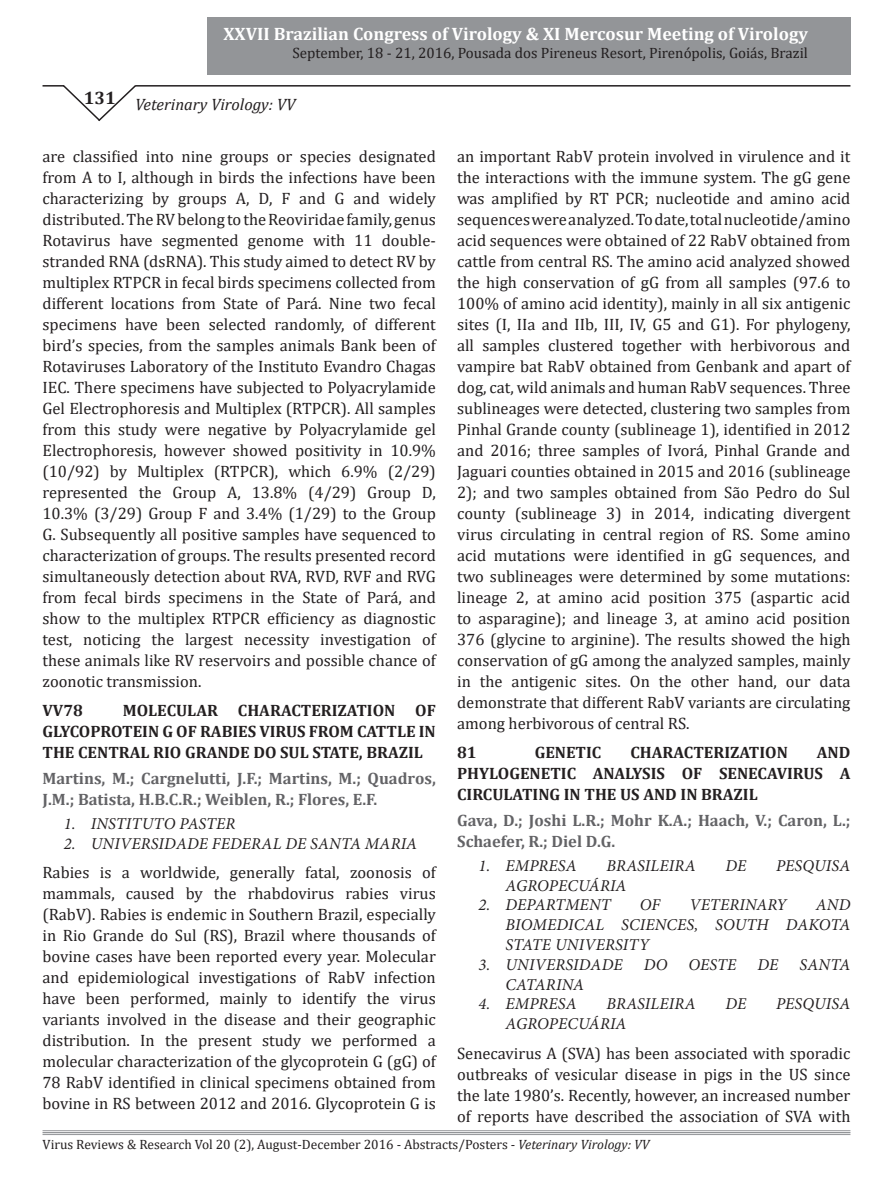
<style>
.page{position:relative;width:893px;height:1191px;background:#fff}
.page>*{position:absolute;margin:0;border:0;box-sizing:border-box;transform-origin:0 0}
.t1{font:700 18px "Cambria";color:#fff}
.t2{font:700 18px "Cambria";color:#231f20}
.Corpo{font:16.5px/21px "Cambria";color:#231f20;text-align:justify}
.t3{font:italic 16.5px/19.8px "Minion Pro";letter-spacing:.01em;color:#231f20;text-align:justify}
.Título{font:700 16.5px/21px "Cambria";color:#231f20;text-align:justify}
.Autores{font:700 16.5px/21px "Cambria";color:#636366}
.t4{font:italic 16.5px "Cambria";color:#231f20}
.t5{font:15px "Cambria";color:#231f20}
.t6{font:13.5px "Cambria";color:#231f20}
.s1{font-style:italic}
</style>
<div class="page">
<div style="left:207px;top:17px;width:643px;height:58px;background:#939598"></div>
<hr style="left:135px;top:85px;width:715px;height:2px;background:#231f20">
<hr style="left:43px;top:85px;width:21px;height:2px;background:#231f20">
<svg style="left:61px;top:85px;width:77px;height:37px"></svg>
<hr style="left:43px;top:1130px;width:807px;height:1px;background:#939598">
<hr style="left:43px;top:1132px;width:807px;height:1px;background:#939598">
<hr style="left:43px;top:1134px;width:807px;height:1px;background:#939598">
<p class="t2" style="left:84px;top:86px;width:33px">131</p>
<p class="t1" style="left:223px;top:21px;width:586px">XXVII Brazilian Congress of Virology &amp; XI Mercosur Meeting of Virology</p>
<p class="t5" style="left:292px;top:44px;width:517px">September, 18 - 21, 2016, Pousada dos Pireneus Resort, Pirenópolis, Goiás, Brazil</p>
<p class="t4" style="left:135px;top:93px;width:162px">Veterinary Virology: VV</p>
<p class="Corpo" style="left:43px;top:145px;width:395px">are classified into nine groups or species designated from A to I, although in birds the infections have been characterizing by groups A, D, F and G and widely distributed. The RV belong to the Reoviridae family, genus Rotavirus have segmented genome with 11 double&shy;stranded RNA (dsRNA). This study aimed to detect RV by multiplex RTPCR in fecal birds specimens collected from different locations from State of Pará. Nine two fecal specimens have been selected randomly, of different bird’s species, from the samples animals Bank been of Rotaviruses Laboratory of the Instituto Evandro Chagas IEC. There specimens have subjected to Polyacrylamide Gel Electrophoresis and Multiplex (RTPCR). All samples from this study were negative by Polyacrylamide gel Electrophoresis, however showed positivity in 10.9% (10/92) by Multiplex (RTPCR), which 6.9% (2/29) represented the Group A, 13.8% (4/29) Group D, 10.3% (3/29) Group F and 3.4% (1/29) to the Group G. Subsequently all positive samples have sequenced to characterization of groups. The results presented record simultaneously detection about RVA, RVD, RVF and RVG from fecal birds specimens in the State of Pará, and show to the multiplex RTPCR efficiency as diagnostic test, noticing the largest necessity investigation of these animals like RV reservoirs and possible chance of zoonotic transmission.</p>
<p class="Título" style="left:43px;top:699px;width:42px">VV78</p>
<p class="Título" style="left:43px;top:699px;width:395px;text-indent:80px">MOLECULAR CHARACTERIZATION OF GLYCOPROTEIN G OF RABIES VIRUS FROM CATTLE IN THE CENTRAL RIO GRANDE DO SUL STATE, BRAZIL</p>
<p class="Autores" style="left:43px;top:767px;width:395px">Martins, M.; Cargnelutti, J.F.; Martins, M.; Quadros,<br>J.M.; Batista, H.B.C.R.; Weiblen, R.; Flores, E.F.</p>
<p class="t3" style="left:64px;top:813px;width:173px">1. INSTITUTO PASTER</p>
<p class="t3" style="left:64px;top:833px;width:355px">2. UNIVERSIDADE FEDERAL DE SANTA MARIA</p>
<p class="Corpo" style="left:43px;top:862px;width:395px">Rabies is a worldwide, generally fatal, zoonosis of mammals, caused by the rhabdovirus rabies virus (RabV). Rabies is endemic in Southern Brazil, especially in Rio Grande do Sul (RS), Brazil where thousands of bovine cases have been reported every year. Molecular and epidemiological investigations of RabV infection have been performed, mainly to identify the virus variants involved in the disease and their geographic distribution. In the present study we performed a molecular characterization of the glycoprotein G (gG) of 78 RabV identified in clinical specimens obtained from bovine in RS between 2012 and 2016. Glycoprotein G is</p>
<p class="Corpo" style="left:457px;top:145px;width:395px">an important RabV protein involved in virulence and it the interactions with the immune system. The gG gene was amplified by RT PCR; nucleotide and amino acid sequences were analyzed. To date, total nucleotide/amino acid sequences were obtained of 22 RabV obtained from cattle from central RS. The amino acid analyzed showed the high conservation of gG from all samples (97.6 to 100% of amino acid identity), mainly in all six antigenic sites (I, IIa and IIb, III, IV, G5 and G1). For phylogeny, all samples clustered together with herbivorous and vampire bat RabV obtained from Genbank and apart of dog, cat, wild animals and human RabV sequences. Three sublineages were detected, clustering two samples from Pinhal Grande county (sublineage 1), identified in 2012 and 2016; three samples of Ivorá, Pinhal Grande and Jaguari counties obtained in 2015 and 2016 (sublineage 2); and two samples obtained from São Pedro do Sul county (sublineage 3) in 2014, indicating divergent virus circulating in central region of RS. Some amino acid mutations were identified in gG sequences, and two sublineages were determined by some mutations: lineage 2, at amino acid position 375 (aspartic acid to asparagine); and lineage 3, at amino acid position 376 (glycine to arginine). The results showed the high conservation of gG among the analyzed samples, mainly in the antigenic sites. On the other hand, our data demonstrate that different RabV variants are circulating among herbivorous of central RS.</p>
<p class="Título" style="left:457px;top:741px;width:21px">81</p>
<p class="Título" style="left:535px;top:741px;width:68px">GENETIC</p>
<p class="Título" style="left:630px;top:741px;width:159px">CHARACTERIZATION</p>
<p class="Título" style="left:457px;top:741px;width:395px;text-indent:360px">AND PHYLOGENETIC ANALYSIS OF SENECAVIRUS A CIRCULATING IN THE US AND IN BRAZIL</p>
<p class="Autores" style="left:457px;top:809px;width:395px">Gava, D.; Joshi L.R.; Mohr K.A.; Haach, V.; Caron, L.;<br>Schaefer, R.; Diel D.G.</p>
<p class="t3" style="left:478px;top:855px;width:100px">1. EMPRESA</p>
<p class="t3" style="left:606px;top:855px;width:91px">BRASILEIRA</p>
<p class="t3" style="left:725px;top:855px;width:22px">DE</p>
<p class="t3" style="left:776px;top:855px;width:76px">PESQUISA</p>
<p class="t3" style="left:505px;top:875px;width:122px">AGROPECUÁRIA</p>
<p class="t3" style="left:478px;top:895px;width:134px">2. DEPARTMENT</p>
<p class="t3" style="left:640px;top:895px;width:22px">OF</p>
<p class="t3" style="left:689px;top:895px;width:99px">VETERINARY</p>
<p class="t3" style="left:505px;top:895px;width:346px;text-indent:310px">AND BIOMEDICAL SCIENCES, SOUTH DAKOTA STATE UNIVERSITY</p>
<p class="t3" style="left:478px;top:954px;width:146px">3. UNIVERSIDADE</p>
<p class="t3" style="left:644px;top:954px;width:25px">DO</p>
<p class="t3" style="left:689px;top:954px;width:49px">OESTE</p>
<p class="t3" style="left:758px;top:954px;width:22px">DE</p>
<p class="t3" style="left:799px;top:954px;width:52px">SANTA</p>
<p class="t3" style="left:505px;top:974px;width:80px">CATARINA</p>
<p class="t3" style="left:478px;top:994px;width:100px">4. EMPRESA</p>
<p class="t3" style="left:606px;top:994px;width:91px">BRASILEIRA</p>
<p class="t3" style="left:725px;top:994px;width:22px">DE</p>
<p class="t3" style="left:776px;top:994px;width:76px">PESQUISA</p>
<p class="t3" style="left:505px;top:1014px;width:122px">AGROPECUÁRIA</p>
<p class="Corpo" style="left:457px;top:1042px;width:395px">Senecavirus A (SVA) has been associated with sporadic outbreaks of vesicular disease in pigs in the US since the late 1980’s. Recently, however, an increased number of reports have described the association of SVA with</p>
<p class="t6" style="left:43px;top:1136px;width:609px">Virus Reviews &amp; Research Vol 20 (2), August-December 2016 - Abstracts/Posters - <span class="s1">Veterinary Virology: VV</span></p>
</div>
